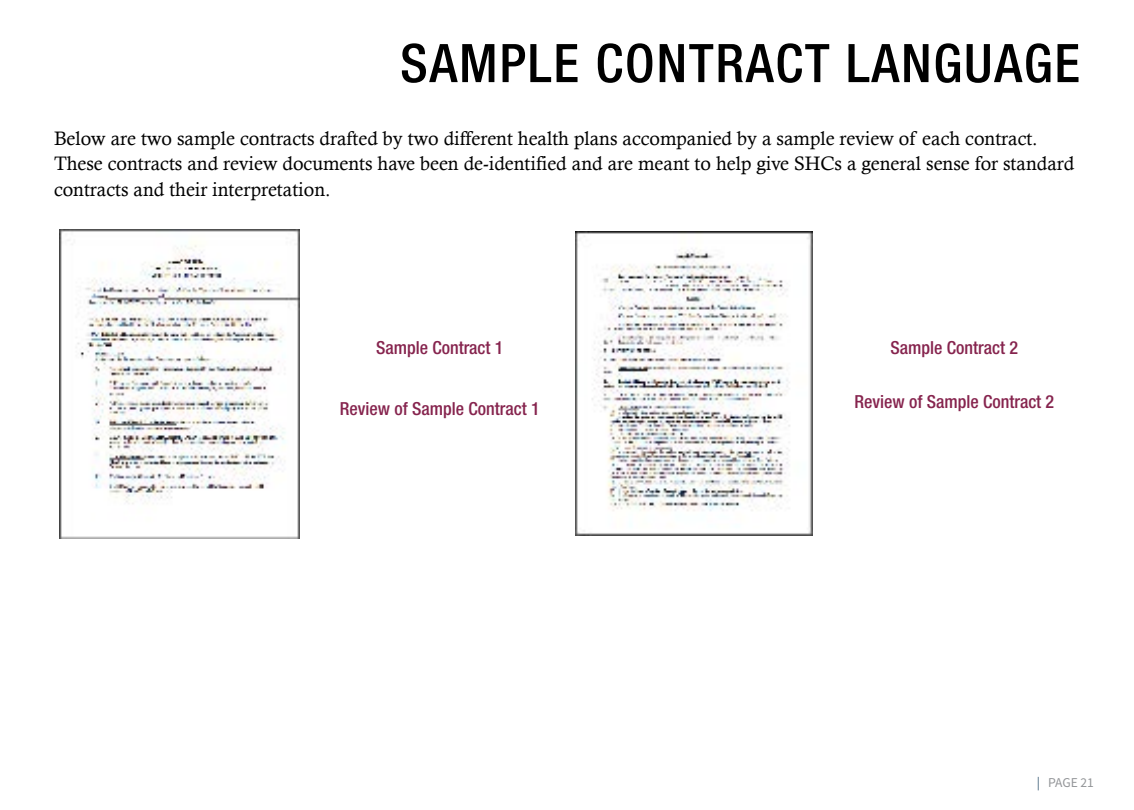
<style>
.page{position:relative;width:1134px;height:810px;background:#fff}
.page>*{position:absolute;margin:0;border:0;box-sizing:border-box;transform-origin:0 0}
.t1{font:500 condensed 53.25px "Helvetica Neue LT Std";letter-spacing:.035em;color:#000}
.t2{font:19.5px/25.5px "Calisto";color:#000}
.t3{font:500 condensed 18px "Helvetica Neue LT Std";color:#86244e}
.t4{font:13.5px "Source Sans Pro";letter-spacing:-.005em;color:#939598}
.s1{color:#40617a}
</style>
<div class="page">
<img style="left:59px;top:230px;width:240px;height:309px">
<img style="left:576px;top:232px;width:236px;height:304px">
<h1 class="t1" style="left:400px;top:31px;width:677px">Sample Contract Language</h1>
<p class="t2" style="left:54px;top:125px;width:1022px">Below are two sample contracts drafted by two different health plans accompanied by a sample review of each contract.<br>These contracts and review documents have been de-identified and are meant to help give SHCs a general sense for standard contracts and their interpretation.</p>
<p class="t3" style="left:376px;top:337px;width:129px">Sample Contract 1</p>
<p class="t3" style="left:340px;top:398px;width:201px">Review of Sample Contract 1</p>
<p class="t3" style="left:891px;top:337px;width:129px">Sample Contract 2</p>
<p class="t3" style="left:854px;top:391px;width:201px">Review of Sample Contract 2</p>
<p class="t4" style="left:1037px;top:774px;width:59px"><span class="s1">|</span> PAGE 21</p>
</div>
